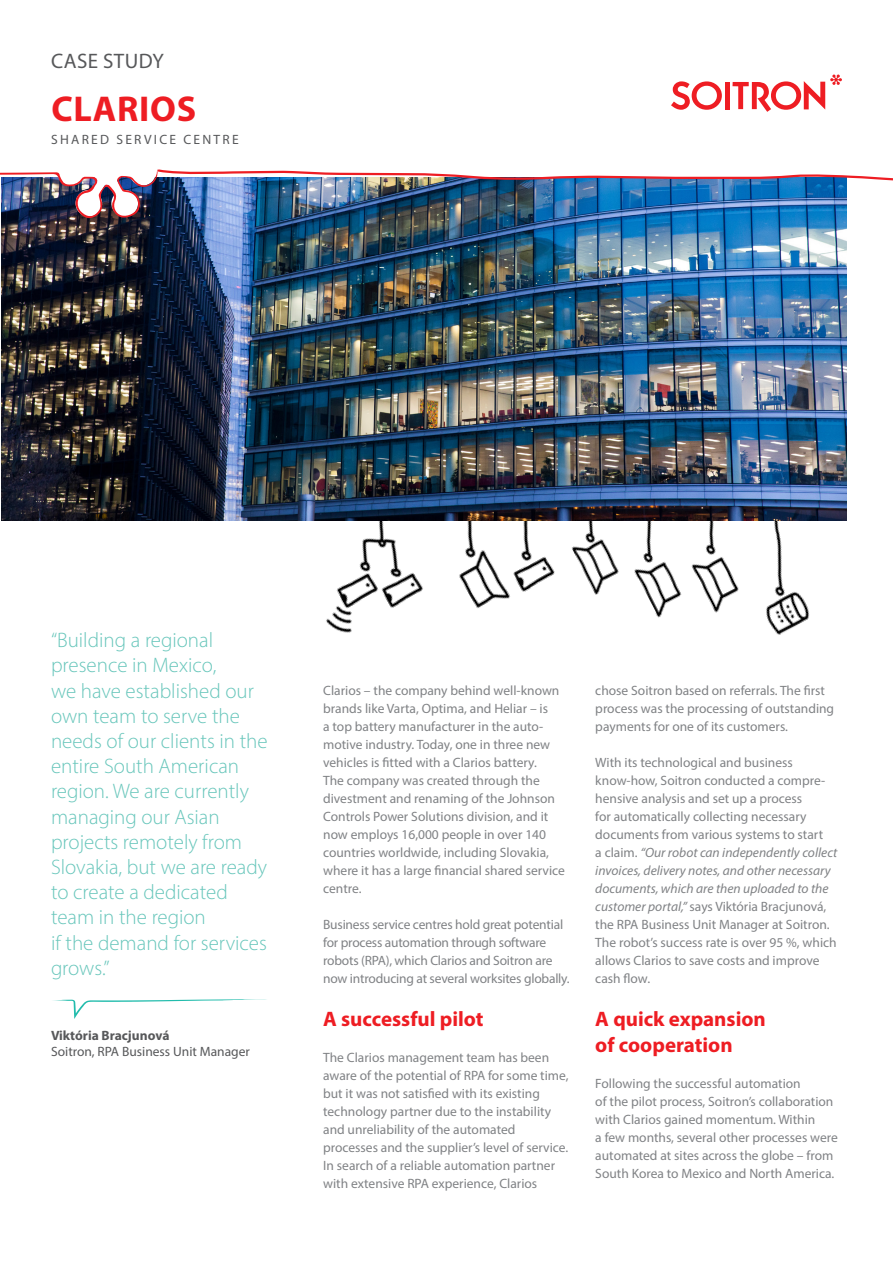
<style>
.page{position:relative;width:893px;height:1263px;background:#fff}
.page>*{position:absolute;margin:0;border:0;box-sizing:border-box;transform-origin:0 0}
.t1{font:700 36px "Myriad Pro";letter-spacing:.02em;color:#ee1d23}
.t2{font:300 21px/25.2px "Myriad Pro";color:#68c6bb}
.t3{font:700 21px "Myriad Pro";color:#ee1d23}
.t4{font:21px "Myriad Pro";letter-spacing:.02em;color:#57585a}
.t5{font:13.5px/18px "Myriad Pro";color:#808285}
.t6{font:13.5px "Myriad Pro";color:#57585a}
.t7{font:13.5px "Myriad Pro";letter-spacing:.17em;color:#57585a}
.t8{font:700 13.5px "Myriad Pro";color:#57585a}
.s1{font-style:italic}
</style>
<div class="page">
<img style="left:326px;top:521px;width:209px;height:112px">
<img style="left:535px;top:396px;width:312px;height:239px">
<img style="left:1px;top:219px;width:845px;height:302px">
<hr style="left:725px;top:82px;width:4px;height:27px;background:#ee1d23">
<svg style="left:732px;top:75px;width:110px;height:37px"></svg>
<svg style="left:671px;top:81px;width:51px;height:29px"></svg>
<svg style="left:53px;top:999px;width:214px;height:20px"></svg>
<img style="left:0;top:169px;width:893px;height:50px">
<p class="t4" style="left:51px;top:48px;width:114px">CASE STUDY</p>
<p class="t1" style="left:51px;top:85px;width:146px">CLARIOS</p>
<p class="t7" style="left:51px;top:131px;width:189px">SHARED SERVICE CENTRE</p>
<p class="t2" style="left:51px;top:627px;width:218px">“Building a regional presence in Mexico,<br>we have established our own team to serve the needs of our clients in the entire South American region. We are currently managing our Asian projects remotely from<br>Slovakia, but we are ready to create a dedicated team in the region</p>
<p class="t2" style="left:51px;top:930px;width:217px">if the demand for services grows.”</p>
<p class="t8" style="left:51px;top:1026px;width:120px">Viktória Bracjunová</p>
<p class="t6" style="left:51px;top:1043px;width:201px">Soitron, RPA Business Unit Manager</p>
<p class="t5" style="left:323px;top:681px;width:238px">Clarios – the company behind well-known brands like Varta, Optima, and Heliar – is</p>
<p class="t5" style="left:323px;top:717px;width:243px">a top battery manufacturer in the auto&shy;motive industry. Today, one in three new vehicles is fitted with a Clarios battery.<br>The company was created through the divestment and renaming of the Johnson Controls Power Solutions division, and it now employs 16,000 people in over 140 countries worldwide, including Slovakia, where it has a large financial shared service centre.</p>
<p class="t5" style="left:323px;top:915px;width:248px">Business service centres hold great potential for process automation through software robots (RPA), which Clarios and Soitron are now introducing at several worksites globally.</p>
<p class="t3" style="left:323px;top:1005px;width:162px">A successful pilot</p>
<p class="t5" style="left:323px;top:1048px;width:247px">The Clarios management team has been aware of the potential of RPA for some time, but it was not satisfied with its existing technology partner due to the instability and unreliability of the automated processes and the supplier’s level of service.<br>In search of a reliable automation partner with extensive RPA experience, Clarios</p>
<p class="t5" style="left:595px;top:681px;width:240px">chose Soitron based on referrals. The first process was the processing of outstanding payments for one of its customers.</p>
<p class="t5" style="left:595px;top:753px;width:232px">With its technological and business know-how, Soitron conducted a compre&shy;hensive analysis and set up a process<br>for automatically collecting necessary documents from various systems to start</p>
<p class="t5" style="left:595px;top:843px;width:243px">a claim. <span class="s1">“Our robot can independently collect invoices, delivery notes, and other necessary documents, which are then uploaded to the customer portal,”</span> says Viktória Bracjunová, the RPA Business Unit Manager at Soitron.<br>The robot’s success rate is over 95 %, which allows Clarios to save costs and improve cash flow.</p>
<p class="t3" style="left:595px;top:1005px;width:172px">A quick expansion</p>
<p class="t3" style="left:595px;top:1031px;width:139px">of cooperation</p>
<p class="t5" style="left:595px;top:1074px;width:240px">Following the successful automation<br>of the pilot process, Soitron’s collaboration with Clarios gained momentum. Within</p>
<p class="t5" style="left:595px;top:1128px;width:244px">a few months, several other processes were automated at sites across the globe – from<br>South Korea to Mexico and North America.</p>
</div>
